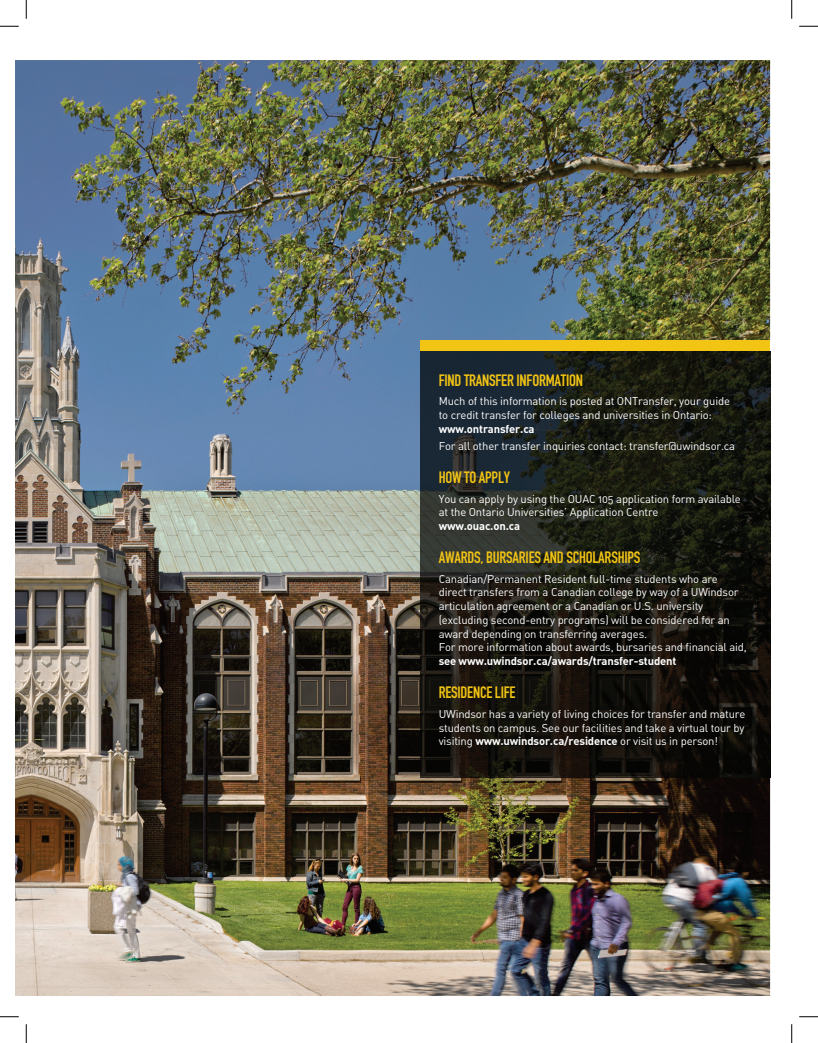
<style>
.page{position:relative;width:818px;height:1043px;background:#fff}
.page>*{position:absolute;margin:0;border:0;box-sizing:border-box;transform-origin:0 0}
.t1{font:16.25px "DIN Engschrift Alternate";letter-spacing:-.015em;color:#f2c414}
.t2{font:11.25px/13.8px "DIN Regular Alternate";letter-spacing:-.015em;color:#fff}
.t3{font:11.25px "DIN Bold Alternate";letter-spacing:-.015em;color:#fff}
.s1{font-family:"DIN Bold Alternate"}
</style>
<div class="page">
<img style="left:15px;top:60px;width:755px;height:936px">
<div style="left:420px;top:341px;width:350px;height:11px;background:#f2c414"></div>
<img style="left:420px;top:352px;width:350px;height:425px">
<svg style="left:0;top:25px;width:19px;height:2px"></svg>
<svg style="left:799px;top:25px;width:19px;height:2px"></svg>
<svg style="left:0;top:1016px;width:19px;height:1px"></svg>
<svg style="left:799px;top:1016px;width:19px;height:1px"></svg>
<svg style="left:25px;top:0;width:2px;height:19px"></svg>
<svg style="left:25px;top:1024px;width:2px;height:18px"></svg>
<svg style="left:791px;top:0;width:1px;height:19px"></svg>
<svg style="left:791px;top:1024px;width:1px;height:18px"></svg>
<h1 class="t1" style="left:438px;top:370px;width:146px">FIND TRANSFER INFORMATION</h1>
<p class="t2" style="left:438px;top:394px;width:293px">Much of this information is posted at ONTransfer, your guide to credit transfer for colleges and universities in Ontario:</p>
<p class="t3" style="left:438px;top:421px;width:97px">www.ontransfer.ca</p>
<p class="t2" style="left:438px;top:439px;width:298px">For all other transfer inquiries contact: transfer@uwindsor.ca</p>
<h1 class="t1" style="left:438px;top:468px;width:73px">HOW TO APPLY</h1>
<p class="t2" style="left:438px;top:491px;width:303px">You can apply by using the OUAC 105 application form available at the Ontario Universities’ Application Centre</p>
<p class="t3" style="left:438px;top:518px;width:83px">www.ouac.on.ca</p>
<h1 class="t1" style="left:438px;top:548px;width:203px">AWARDS, BURSARIES AND SCHOLARSHIPS</h1>
<p class="t2" style="left:438px;top:571px;width:309px">Canadian/Permanent Resident full-time students who are direct transfers from a Canadian college by way of a UWindsor articulation agreement or a Canadian or U.S. university (excluding second-entry programs) will be considered for an award depending on transferring averages.<br>For more information about awards, bursaries and financial aid,</p>
<p class="t3" style="left:438px;top:653px;width:239px">see www.uwindsor.ca/awards/transfer-student</p>
<h1 class="t1" style="left:438px;top:683px;width:78px">RESIDENCE LIFE</h1>
<p class="t2" style="left:438px;top:706px;width:308px;text-align:justify">UWindsor has a variety of living choices for transfer and mature students on campus. See our facilities and take a virtual tour by visiting <span class="s1">www.uwindsor.ca/residence</span> or visit us in person!</p>
</div>
